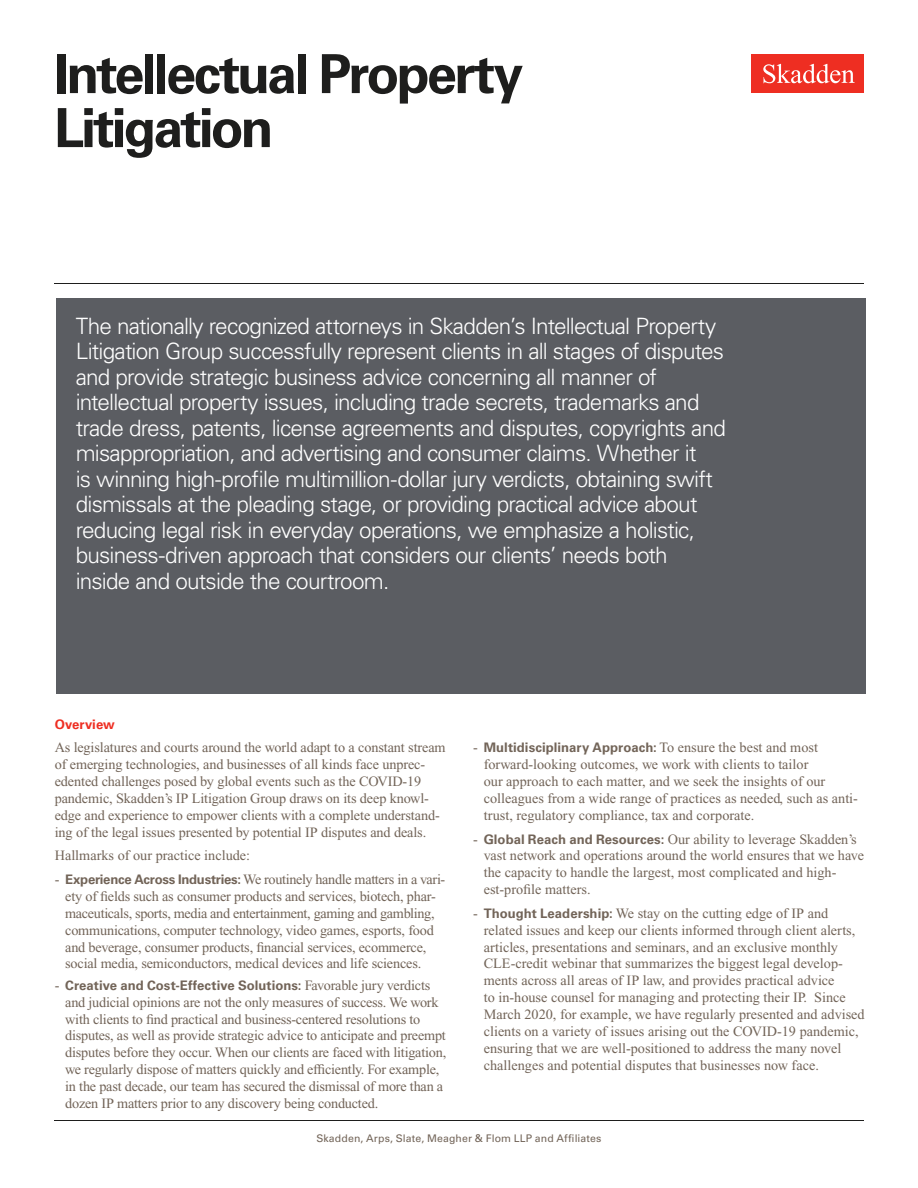
<style>
.page{position:relative;width:918px;height:1188px;background:#fff}
.page>*{position:absolute;margin:0;border:0;box-sizing:border-box;transform-origin:0 0}
.Practice_Area{font:700 54px/54px "Univers LT Std";letter-spacing:-.055em;color:#1e1e1d}
.Feature_Box{font:300 22.5px/25.5px "Univers LT Std";letter-spacing:-.035em;color:#fff}
.Main_Body{font:14.25px/16.8px "Times New Roman PS Std";letter-spacing:-.01em;color:#726458}
.t1{font:700 13.2px "Univers LT Std";letter-spacing:.005em;color:#726458}
.Header_Span_Columns{font:700 13.2px "Univers LT Std";color:#ee2e22}
.t2{font:10.5px "Univers LT Std";letter-spacing:.01em;color:#726458}
.s1{font-family:"Univers LT Std";font-weight:700;font-size:13.2px}
.s2{font-family:"Times New Roman PS Std";font-weight:400;font-size:14.25px}
</style>
<div class="page">
<div style="left:752px;top:54px;width:112px;height:39px;background:#ee2e22"></div>
<svg style="left:763px;top:64px;width:92px;height:19px"></svg>
<div style="left:56px;top:298px;width:810px;height:396px;background:#5b5d62"></div>
<hr style="left:54px;top:1120px;width:810px;height:1px;background:#1e1e1d">
<hr style="left:54px;top:283px;width:810px;height:1px;background:#1e1e1d">
<h1 class="Practice_Area" style="left:54px;top:48px;width:471px">Intellectual Property<br>Litigation</h1>
<p class="Feature_Box" style="left:76px;top:313px;width:652px">The nationally recognized attorneys in Skadden’s Intellectual Property Litigation Group successfully represent clients in all stages of disputes and provide strategic business advice concerning all manner of intellectual property issues, including trade secrets, trademarks and trade dress, patents, license agreements and disputes, copyrights and misappropriation, and advertising and consumer claims. Whether it<br>is winning high-profile multimillion-dollar jury verdicts, obtaining swift dismissals at the pleading stage, or providing practical advice about reducing legal risk in everyday operations, we emphasize a holistic, business-driven approach that considers our clients’ needs both inside and outside the courtroom.</p>
<p class="Header_Span_Columns" style="left:55px;top:716px;width:62px">Overview</p>
<p class="Main_Body" style="left:55px;top:739px;width:392px">As legislatures and courts around the world adapt to a constant stream of emerging technologies, and businesses of all kinds face unprec&shy;edented challenges posed by global events such as the COVID-19 pandemic, Skadden’s IP Litigation Group draws on its deep knowl&shy;edge and experience to empower clients with a complete understand&shy;ing of the legal issues presented by potential IP disputes and deals.</p>
<p class="Main_Body" style="left:55px;top:847px;width:197px">Hallmarks of our practice include:</p>
<p class="Main_Body" style="left:65px;top:871px;width:382px;text-indent:-10px">- <span class="s1">Experience Across Industries:</span> We routinely handle matters in a vari&shy;ety of fields such as consumer products and services, biotech, phar&shy;maceuticals, sports, media and entertainment, gaming and gambling, communications, computer technology, video games, esports, food and beverage, consumer products, financial services, ecommerce, social media, semiconductors, medical devices and life sciences.</p>
<p class="t1" style="left:55px;top:977px;width:377px"><span class="s2">-</span> Creative and Cost-Effective Solutions: <span class="s2">Favorable jury verdicts</span></p>
<p class="Main_Body" style="left:65px;top:994px;width:383px">and judicial opinions are not the only measures of success. We work with clients to find practical and business-centered resolutions to disputes, as well as provide strategic advice to anticipate and preempt disputes before they occur. When our clients are faced with litigation, we regularly dispose of matters quickly and efficiently. For example, in the past decade, our team has secured the dismissal of more than a dozen IP matters prior to any discovery being conducted.</p>
<p class="t1" style="left:473px;top:740px;width:346px"><span class="s2">-</span> Multidisciplinary Approach: <span class="s2">To ensure the best and most</span></p>
<p class="Main_Body" style="left:484px;top:756px;width:376px">forward-looking outcomes, we work with clients to tailor<br>our approach to each matter, and we seek the insights of our colleagues from a wide range of practices as needed, such as anti&shy;trust, regulatory compliance, tax and corporate.</p>
<p class="Main_Body" style="left:484px;top:830px;width:382px;text-indent:-10px">- <span class="s1">Global Reach and Resources:</span> Our ability to leverage Skadden’s vast network and operations around the world ensures that we have the capacity to handle the largest, most complicated and high&shy;est-profile matters.</p>
<p class="Main_Body" style="left:484px;top:905px;width:383px;text-indent:-10px">- <span class="s1">Thought Leadership:</span> We stay on the cutting edge of IP and related issues and keep our clients informed through client alerts, articles, presentations and seminars, and an exclusive monthly CLE-credit webinar that summarizes the biggest legal develop&shy;ments across all areas of IP law, and provides practical advice<br>to in-house counsel for managing and protecting their IP. Since March 2020, for example, we have regularly presented and advised clients on a variety of issues arising out the COVID-19 pandemic, ensuring that we are well-positioned to address the many novel challenges and potential disputes that businesses now face.</p>
<p class="t2" style="left:316px;top:1132px;width:287px">Skadden, Arps, Slate, Meagher &amp; Flom LLP and Affiliates</p>
</div>
